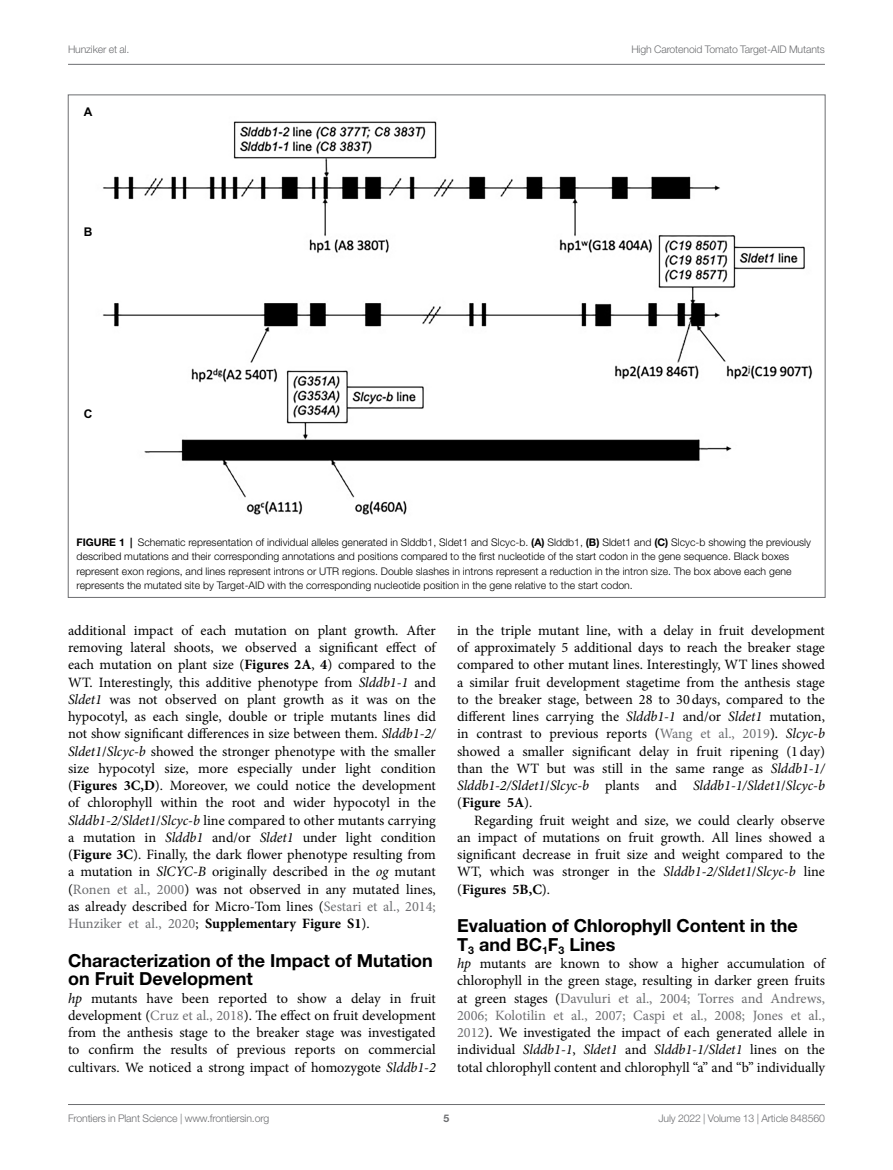
<style>
.page{position:relative;width:893px;height:1170px;background:#fff}
.page>*{position:absolute;margin:0;border:0;box-sizing:border-box;transform-origin:0 0}
.HEAD_2{font:700 18px/18.8px "Helvetica Neue LT Std";color:#000}
.TEXT_FLUSH{font:14.25px/17.2px "Minion Pro";color:#000;text-align:justify}
.TEXT{font:14.25px/17.2px "Minion Pro";color:#000;text-align:justify}
.t1{font:700 12px "Arial";color:#000}
.FIG_LEG{font:300 10.5px/14.2px "Helvetica Neue LT Std";color:#000}
.t2{font:300 10.5px "Helvetica Neue LT Std";letter-spacing:-.015em;color:#6d6e71}
.t3{font:700 10.5px "Helvetica Neue LT Std";color:#6d6e71}
.s1{font-weight:700}
.s2{font-style:italic}
.s3{color:#6d6e71}
</style>
<div class="page">
<hr style="left:68px;top:64px;width:757px;height:1px;background:#6d6e71">
<hr style="left:68px;top:1104px;width:757px;height:1px;background:#6d6e71">
<img style="left:102px;top:121px;width:710px;height:394px">
<p class="t2" style="left:68px;top:42px;width:63px">Hunziker et al.</p>
<p class="t2" style="left:631px;top:42px;width:195px">High Carotenoid Tomato Target-AID Mutants</p>
<p class="t1" style="left:84px;top:103px;width:10px">A</p>
<p class="t1" style="left:84px;top:223px;width:10px">B</p>
<p class="t1" style="left:84px;top:405px;width:10px">C</p>
<p class="FIG_LEG" style="left:77px;top:535px;width:736px"><span class="s1">FIGURE 1 |</span> Schematic representation of individual alleles generated in Slddb1, Sldet1 and Slcyc-b. <span class="s1">(A)</span> Slddb1, <span class="s1">(B)</span> Sldet1 and <span class="s1">(C)</span> Slcyc-b showing the previously described mutations and their corresponding annotations and positions compared to the first nucleotide of the start codon in the gene sequence. Black boxes represent exon regions, and lines represent introns or UTR regions. Double slashes in introns represent a reduction in the intron size. The box above each gene represents the mutated site by Target-AID with the corresponding nucleotide position in the gene relative to the start codon.</p>
<p class="TEXT_FLUSH" style="left:68px;top:621px;width:369px">additional impact of each mutation on plant growth. After removing lateral shoots, we observed a significant effect of each mutation on plant size (<span class="s1">Figures 2A</span>, <span class="s1">4</span>) compared to the WT. Interestingly, this additive phenotype from <span class="s2">Slddb1-1</span> and <span class="s2">Sldet1</span> was not observed on plant growth as it was on the hypocotyl, as each single, double or triple mutants lines did not show significant differences in size between them. <span class="s2">Slddb1-2/ Sldet1</span>/<span class="s2">Slcyc-b</span> showed the stronger phenotype with the smaller size hypocotyl size, more especially under light condition (<span class="s1">Figures 3C,D</span>). Moreover, we could notice the development of chlorophyll within the root and wider hypocotyl in the <span class="s2">Slddb1-2/Sldet1</span>/<span class="s2">Slcyc-b</span> line compared to other mutants carrying a mutation in <span class="s2">Slddb1</span> and/or <span class="s2">Sldet1</span> under light condition (<span class="s1">Figure 3C</span>). Finally, the dark flower phenotype resulting from a mutation in <span class="s2">SlCYC-B</span> originally described in the <span class="s2">og</span> mutant (<span class="s3">Ronen et al., 2000</span>) was not observed in any mutated lines, as already described for Micro-Tom lines (<span class="s3">Sestari et al., 2014; Hunziker et al., 2020</span>; <span class="s1">Supplementary Figure S1</span>).</p>
<p class="HEAD_2" style="left:68px;top:950px;width:366px">Characterization of the Impact of Mutation on Fruit Development</p>
<p class="TEXT_FLUSH" style="left:68px;top:989px;width:369px"><span class="s2">hp</span> mutants have been reported to show a delay in fruit development (<span class="s3">Cruz et al., 2018</span>). The effect on fruit development from the anthesis stage to the breaker stage was investigated to confirm the results of previous reports on commercial cultivars. We noticed a strong impact of homozygote <span class="s2">Slddb1-2</span></p>
<p class="TEXT_FLUSH" style="left:457px;top:621px;width:369px">in the triple mutant line, with a delay in fruit development of approximately 5 additional days to reach the breaker stage compared to other mutant lines. Interestingly, WT lines showed a similar fruit development stagetime from the anthesis stage to the breaker stage, between 28 to 30days, compared to the different lines carrying the <span class="s2">Slddb1-1</span> and/or <span class="s2">Sldet1</span> mutation, in contrast to previous reports (<span class="s3">Wang et al., 2019</span>). <span class="s2">Slcyc-b </span>showed a smaller significant delay in fruit ripening (1day) than the WT but was still in the same range as <span class="s2">Slddb1-1/ Slddb1-2/Sldet1</span>/<span class="s2">Slcyc-b</span> plants and <span class="s2">Slddb1-1/Sldet1</span>/<span class="s2">Slcyc-b </span>(<span class="s1">Figure 5A</span>).</p>
<p class="TEXT" style="left:457px;top:811px;width:369px;text-indent:17px">Regarding fruit weight and size, we could clearly observe an impact of mutations on fruit growth. All lines showed a significant decrease in fruit size and weight compared to the WT, which was stronger in the <span class="s2">Slddb1-2/Sldet1</span>/<span class="s2">Slcyc-b</span> line (<span class="s1">Figures 5B,C</span>).</p>
<p class="HEAD_2" style="left:457px;top:915px;width:342px">Evaluation of Chlorophyll Content in the<br>T<sub>3</sub> and BC<sub>1</sub>F<sub>3</sub> Lines</p>
<p class="TEXT_FLUSH" style="left:457px;top:954px;width:369px"><span class="s2">hp</span> mutants are known to show a higher accumulation of chlorophyll in the green stage, resulting in darker green fruits at green stages (<span class="s3">Davuluri et al., 2004; Torres and Andrews, 2006; Kolotilin et al., 2007; Caspi et al., 2008; Jones et al., 2012</span>). We investigated the impact of each generated allele in individual <span class="s2">Slddb1-1</span>, <span class="s2">Sldet1</span> and <span class="s2">Slddb1-1/Sldet1</span> lines on the total chlorophyll content and chlorophyll “a” and “b” individually</p>
<p class="t2" style="left:68px;top:1111px;width:203px">Frontiers in Plant Science | www.frontiersin.org</p>
<p class="t3" style="left:444px;top:1111px;width:7px">5</p>
<p class="t2" style="left:658px;top:1111px;width:168px">July 2022 | Volume 13 | Article 848560</p>
</div>
